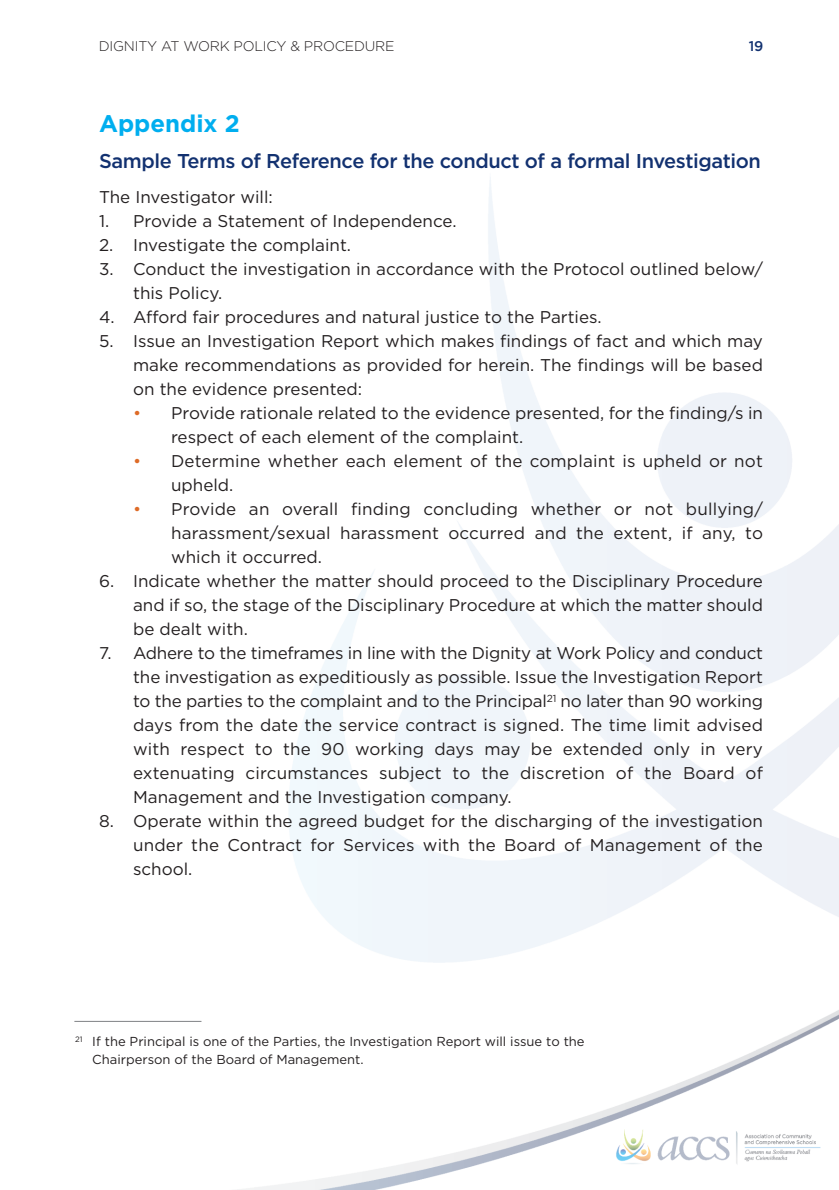
<style>
.page{position:relative;width:839px;height:1190px;background:#fff}
.page>*{position:absolute;margin:0;border:0;box-sizing:border-box;transform-origin:0 0}
.t1{font:700 24px "Gotham";color:#00aeef}
.t2{font:500 20px "Gotham";letter-spacing:-.02em;color:#123170}
.t3{font:17px/24px "Gotham";color:#231f20;text-align:justify}
.t4{font:300 14px "Gotham";letter-spacing:-.015em;color:#231f20}
.t5{font:500 14px "Gotham";color:#123170}
.t6{font:13px/18.4px "Gotham";color:#231f20}
.s1{color:#de6b27}
</style>
<div class="page">
<img style="left:75px;top:177px;width:763px;height:1013px">
<hr style="left:74px;top:1021px;width:127px;height:1px;background:#808285">
<p class="t4" style="left:99px;top:38px;width:297px">DIGNITY AT WORK POLICY &amp; PROCEDURE</p>
<p class="t5" style="left:748px;top:38px;width:16px">19</p>
<h1 class="t1" style="left:99px;top:109px;width:142px">Appendix 2</h1>
<p class="t2" style="left:99px;top:149px;width:663px">Sample Terms of Reference for the conduct of a formal Investigation</p>
<p class="t3" style="left:99px;top:185px;width:175px">The Investigator will:</p>
<p class="t3" style="left:99px;top:209px;width:359px">1. Provide a Statement of Independence.</p>
<p class="t3" style="left:99px;top:233px;width:253px">2. Investigate the complaint.</p>
<p class="t3" style="left:133px;top:257px;width:631px;text-indent:-34px">3. Conduct the investigation in accordance with the Protocol outlined below/ this Policy.</p>
<p class="t3" style="left:99px;top:305px;width:504px">4. Afford fair procedures and natural justice to the Parties.</p>
<p class="t3" style="left:133px;top:329px;width:631px;text-indent:-34px">5. Issue an Investigation Report which makes findings of fact and which may make recommendations as provided for herein. The findings will be based on the evidence presented:</p>
<p class="t3" style="left:171px;top:401px;width:593px;text-indent:-38px"><span class="s1">•</span> Provide rationale related to the evidence presented, for the finding/s in respect of each element of the complaint.</p>
<p class="t3" style="left:171px;top:449px;width:593px;text-indent:-38px"><span class="s1">•</span> Determine whether each element of the complaint is upheld or not upheld.</p>
<p class="t3" style="left:171px;top:497px;width:593px;text-indent:-38px"><span class="s1">•</span> Provide an overall finding concluding whether or not bullying/ harassment/sexual harassment occurred and the extent, if any, to which it occurred.</p>
<p class="t3" style="left:133px;top:569px;width:631px;text-indent:-34px">6. Indicate whether the matter should proceed to the Disciplinary Procedure and if so, the stage of the Disciplinary Procedure at which the matter should be dealt with.</p>
<p class="t3" style="left:133px;top:641px;width:631px;text-indent:-34px">7. Adhere to the timeframes in line with the Dignity at Work Policy and conduct the investigation as expeditiously as possible. Issue the Investigation Report to the parties to the complaint and to the Principal<sup>21</sup> no later than 90 working days from the date the service contract is signed. The time limit advised with respect to the 90 working days may be extended only in very extenuating circumstances subject to the discretion of the Board of Management and the Investigation company.</p>
<p class="t3" style="left:133px;top:809px;width:631px;text-indent:-34px">8. Operate within the agreed budget for the discharging of the investigation under the Contract for Services with the Board of Management of the school.</p>
<p class="t6" style="left:92px;top:1032px;width:493px;text-indent:-17px"><sup>21</sup> If the Principal is one of the Parties, the Investigation Report will issue to the<br>Chairperson of the Board of Management.</p>
</div>
